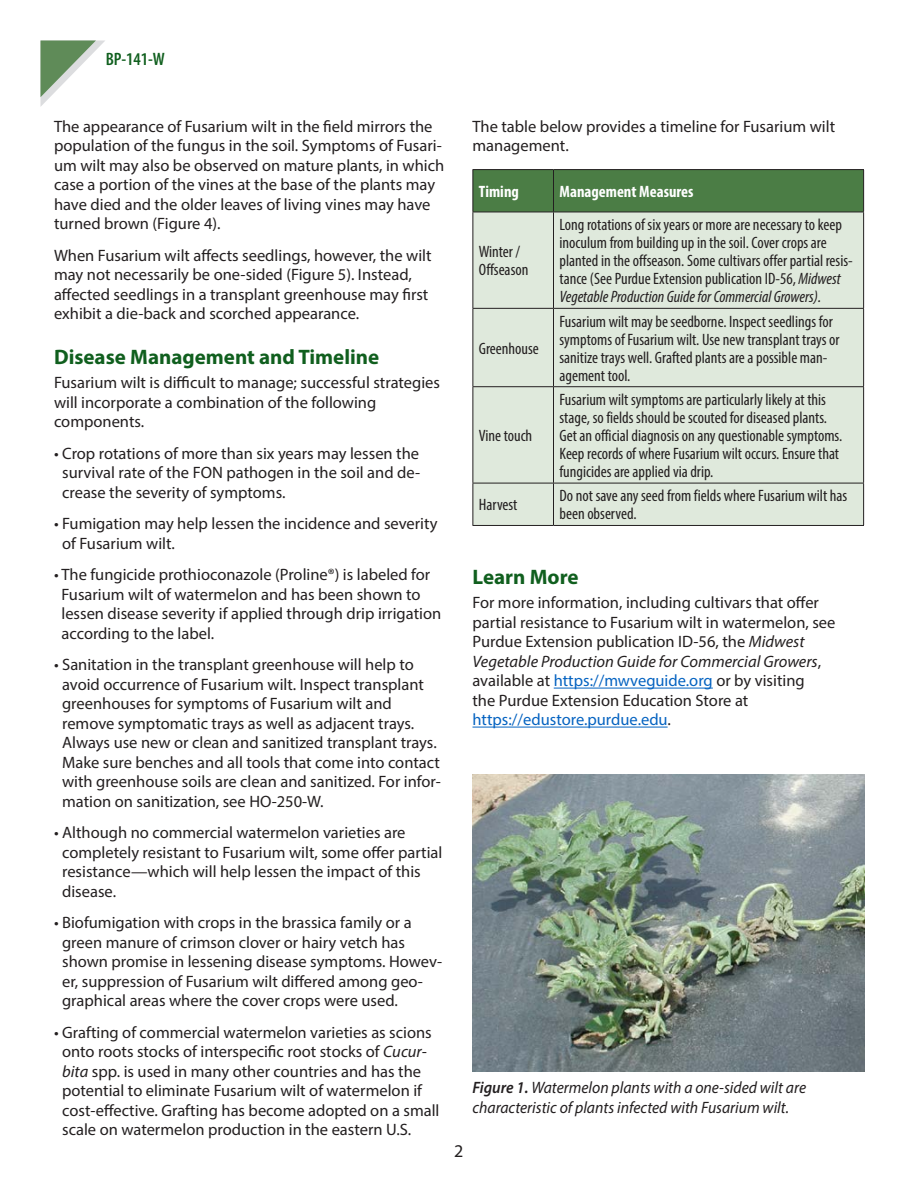
<style>
.page{position:relative;width:918px;height:1188px;background:#fff}
.page>*{position:absolute;margin:0;border:0;box-sizing:border-box;transform-origin:0 0}
.HEADING_1{font:700 21px "Myriad Pro";color:#105f1e}
.t1{font:600 condensed 18px "Myriad Pro";color:#105f1e}
.t2{font:18px "Myriad Pro";color:#231f20}
.t3{font:16.5px/19.5px "Myriad Pro";color:#231f20}
.t4{font:condensed 16.5px/18px "Myriad Pro";color:#231f20}
.t5{font:italic 16.5px/19.5px "Myriad Pro";color:#231f20;scale:.95 1}
.t6{font:700 condensed 16.5px "Myriad Pro";color:#fff}
.s1{font-style:italic}
.s2{color:#0563c1}
.s3{font-weight:600}
</style>
<div class="page">
<svg style="left:40px;top:40px;width:65px;height:67px"></svg>
<hr style="left:554px;top:688px;width:159px;height:1px;background:#0563c1">
<hr style="left:472px;top:727px;width:196px;height:1px;background:#0563c1">
<div style="left:473px;top:170px;width:390px;height:42px;background:#4b7d45"></div>
<div style="left:473px;top:213px;width:390px;height:312px;background:#dfe9dc"></div>
<hr style="left:472px;top:169px;width:82px;height:1px;background:#231f20">
<hr style="left:472px;top:170px;width:1px;height:42px;background:#231f20">
<hr style="left:554px;top:169px;width:310px;height:1px;background:#231f20">
<hr style="left:553px;top:170px;width:1px;height:42px;background:#231f20">
<hr style="left:863px;top:170px;width:1px;height:42px;background:#231f20">
<hr style="left:472px;top:212px;width:82px;height:1px;background:#231f20">
<hr style="left:472px;top:212px;width:1px;height:96px;background:#231f20">
<hr style="left:554px;top:212px;width:310px;height:1px;background:#231f20">
<hr style="left:553px;top:212px;width:1px;height:96px;background:#231f20">
<hr style="left:863px;top:212px;width:1px;height:96px;background:#231f20">
<hr style="left:472px;top:308px;width:82px;height:1px;background:#231f20">
<hr style="left:472px;top:309px;width:1px;height:77px;background:#231f20">
<hr style="left:554px;top:308px;width:310px;height:1px;background:#231f20">
<hr style="left:553px;top:309px;width:1px;height:77px;background:#231f20">
<hr style="left:863px;top:309px;width:1px;height:77px;background:#231f20">
<hr style="left:472px;top:386px;width:82px;height:1px;background:#231f20">
<hr style="left:472px;top:387px;width:1px;height:96px;background:#231f20">
<hr style="left:554px;top:386px;width:310px;height:1px;background:#231f20">
<hr style="left:553px;top:387px;width:1px;height:96px;background:#231f20">
<hr style="left:863px;top:387px;width:1px;height:96px;background:#231f20">
<hr style="left:472px;top:483px;width:82px;height:1px;background:#231f20">
<hr style="left:472px;top:483px;width:1px;height:42px;background:#231f20">
<hr style="left:554px;top:483px;width:310px;height:1px;background:#231f20">
<hr style="left:553px;top:483px;width:1px;height:42px;background:#231f20">
<hr style="left:863px;top:483px;width:1px;height:42px;background:#231f20">
<hr style="left:472px;top:525px;width:82px;height:1px;background:#231f20">
<hr style="left:554px;top:525px;width:310px;height:1px;background:#231f20">
<img style="left:472px;top:774px;width:392px;height:298px">
<p class="t1" style="left:106px;top:50px;width:61px">BP-141-W</p>
<p class="t3" style="left:54px;top:116px;width:392px">The appearance of Fusarium wilt in the field mirrors the population of the fungus in the soil. Symptoms of Fusari&shy;um wilt may also be observed on mature plants, in which case a portion of the vines at the base of the plants may have died and the older leaves of living vines may have turned brown (Figure 4).</p>
<p class="t3" style="left:54px;top:245px;width:379px">When Fusarium wilt affects seedlings, however, the wilt may not necessarily be one-sided (Figure 5). Instead, affected seedlings in a transplant greenhouse may first exhibit a die-back and scorched appearance.</p>
<p class="HEADING_1" style="left:54px;top:343px;width:327px">Disease Management and Timeline</p>
<p class="t3" style="left:54px;top:373px;width:388px">Fusarium wilt is difficult to manage; successful strategies will incorporate a combination of the following components.</p>
<p class="t3" style="left:62px;top:443px;width:360px;text-align:justify;text-indent:-8px">• Crop rotations of more than six years may lessen the survival rate of the FON pathogen in the soil and de&shy;crease the severity of symptoms.</p>
<p class="t3" style="left:62px;top:514px;width:377px;text-indent:-8px">• Fumigation may help lessen the incidence and severity of Fusarium wilt.</p>
<p class="t3" style="left:61px;top:565px;width:381px;text-indent:-7px">• The fungicide prothioconazole (Proline®) is labeled for Fusarium wilt of watermelon and has been shown to lessen disease severity if applied through drip irrigation according to the label.</p>
<p class="t3" style="left:62px;top:655px;width:380px;text-indent:-8px">• Sanitation in the transplant greenhouse will help to avoid occurrence of Fusarium wilt. Inspect transplant greenhouses for symptoms of Fusarium wilt and remove symptomatic trays as well as adjacent trays.<br>Always use new or clean and sanitized transplant trays.<br>Make sure benches and all tools that come into contact with greenhouse soils are clean and sanitized. For infor&shy;mation on sanitization, see HO-250-W.</p>
<p class="t3" style="left:62px;top:823px;width:382px;text-indent:-8px">• Although no commercial watermelon varieties are completely resistant to Fusarium wilt, some offer partial resistance—which will help lessen the impact of this disease.</p>
<p class="t3" style="left:62px;top:913px;width:381px;text-indent:-8px">• Biofumigation with crops in the brassica family or a green manure of crimson clover or hairy vetch has shown promise in lessening disease symptoms. Howev&shy;er, suppression of Fusarium wilt differed among geo&shy;graphical areas where the cover crops were used.</p>
<p class="t3" style="left:62px;top:1022px;width:379px;text-indent:-8px">• Grafting of commercial watermelon varieties as scions onto roots stocks of interspecific root stocks of <span class="s1">Cucur&shy;bita</span> spp. is used in many other countries and has the potential to eliminate Fusarium wilt of watermelon if cost-effective. Grafting has become adopted on a small scale on watermelon production in the eastern U.S.</p>
<p class="t3" style="left:472px;top:116px;width:364px">The table below provides a timeline for Fusarium wilt management.</p>
<p class="t6" style="left:479px;top:181px;width:42px">Timing</p>
<p class="t6" style="left:560px;top:181px;width:136px">Management Measures</p>
<p class="t4" style="left:479px;top:243px;width:51px">Winter /<br>Offseason</p>
<p class="t4" style="left:479px;top:339px;width:62px">Greenhouse</p>
<p class="t4" style="left:479px;top:426px;width:55px">Vine touch</p>
<p class="t4" style="left:560px;top:216px;width:295px">Long rotations of six years or more are necessary to keep inoculum from building up in the soil. Cover crops are planted in the offseason. Some cultivars offer partial resis&shy;tance (See Purdue Extension publication ID-56, <span class="s1">Midwest Vegetable Production Guide for Commercial Growers).</span></p>
<p class="t4" style="left:560px;top:312px;width:282px">Fusarium wilt may be seedborne. Inspect seedlings for symptoms of Fusarium wilt. Use new transplant trays or sanitize trays well. Grafted plants are a possible man&shy;agement tool.</p>
<p class="t4" style="left:560px;top:390px;width:284px">Fusarium wilt symptoms are particularly likely at this stage, so fields should be scouted for diseased plants.<br>Get an official diagnosis on any questionable symptoms.<br>Keep records of where Fusarium wilt occurs. Ensure that fungicides are applied via drip.</p>
<p class="t4" style="left:479px;top:496px;width:40px">Harvest</p>
<p class="t4" style="left:560px;top:487px;width:289px">Do not save any seed from fields where Fusarium wilt has been observed.</p>
<p class="HEADING_1" style="left:472px;top:564px;width:108px">Learn More</p>
<p class="t3" style="left:472px;top:593px;width:365px">For more information, including cultivars that offer partial resistance to Fusarium wilt in watermelon, see Purdue Extension publication ID-56, the <span class="s1">Midwest Vegetable Production Guide for Commercial Growers</span>, available at <span class="s2">https://mwveguide.org</span> or by visiting<br>the Purdue Extension Education Store at <span class="s2">https://edustore.purdue.edu</span>.</p>
<p class="t5" style="left:472px;top:1078px;width:353px"><span class="s3">Figure 1.</span> Watermelon plants with a one-sided wilt are characteristic of plants infected with Fusarium wilt.</p>
<p class="t2" style="left:454px;top:1140px;width:11px">2</p>
</div>
